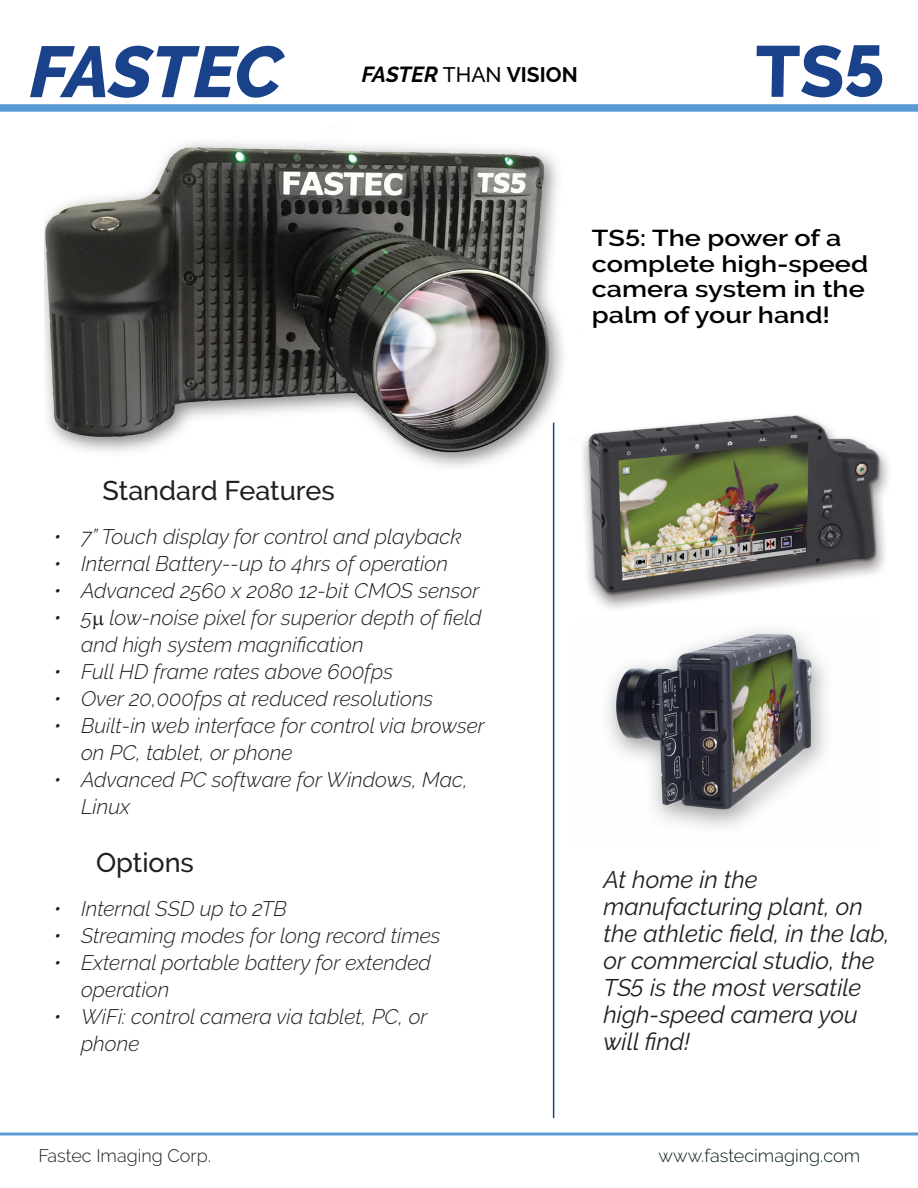
<style>
.page{position:relative;width:918px;height:1188px;background:#fff}
.page>*{position:absolute;margin:0;border:0;box-sizing:border-box;transform-origin:0 0}
.t1{font:italic 800 72px "Raleway";letter-spacing:-.015em;color:#1a428a}
.t2{font:800 72px "Raleway";color:#1a428a}
.t3{font:500 27px "Raleway";color:#231f20}
.Raleway_16_Light_Ita{font:italic 24px/27px "Raleway";color:#231f20}
.t4{font:600 22.95px/25.5px "Raleway";color:#000;scale:1.18 1}
.t5{font:italic 700 21.75px "Raleway";letter-spacing:-.015em;color:#000}
.t6{font:italic 300 21px/27px "Raleway";color:#231f20}
.t7{font:300 18px "Raleway";color:#051e1e}
.t8{font:300 18px "Raleway";color:#231f20}
.s1{font-weight:500;font-style:normal;font-size:21px}
.s2{font-style:normal;font-size:21px}
</style>
<div class="page">
<div style="left:0;top:104px;width:918px;height:8px;background:#5b9bd5"></div>
<svg style="left:0;top:1132px;width:918px;height:4px;background:#83b3df"></svg>
<img style="left:44px;top:127px;width:529px;height:343px">
<img style="left:582px;top:415px;width:307px;height:194px">
<hr style="left:553px;top:423px;width:1px;height:695px;background:#154787">
<img style="left:607px;top:629px;width:219px;height:199px">
<p class="t1" style="left:30px;top:30px;width:254px">FASTEC</p>
<p class="t5" style="left:362px;top:62px;width:217px">FASTER <span class="s1">THAN</span> <span class="s2">VISION</span></p>
<p class="t2" style="left:755px;top:31px;width:132px">TS5</p>
<p class="t4" style="left:592px;top:225px;width:236px">TS5: The power of a complete high-speed camera system in the palm of your hand!</p>
<p class="t3" style="left:103px;top:475px;width:234px">Standard Features</p>
<p class="t6" style="left:54px;top:523px;width:409px">• 7” Touch display for control and playback</p>
<p class="t6" style="left:54px;top:550px;width:395px">• Internal Battery--up to 4hrs of operation</p>
<p class="t6" style="left:54px;top:577px;width:427px">• Advanced 2560 x 2080 12-bit CMOS sensor</p>
<p class="t6" style="left:81px;top:604px;width:402px;text-indent:-27px">• 5 low-noise pixel for superior depth of field and high system magnification</p>
<p class="t6" style="left:54px;top:658px;width:341px">• Full HD frame rates above 600fps</p>
<p class="t6" style="left:54px;top:685px;width:381px">• Over 20,000fps at reduced resolutions</p>
<p class="t6" style="left:81px;top:712px;width:405px;text-indent:-27px">• Built-in web interface for control via browser on PC, tablet, or phone</p>
<p class="t6" style="left:81px;top:766px;width:389px;text-indent:-27px">• Advanced PC software for Windows, Mac,<br>Linux</p>
<p class="t3" style="left:96px;top:847px;width:99px">Options</p>
<p class="t6" style="left:54px;top:895px;width:234px">• Internal SSD up to 2TB</p>
<p class="t6" style="left:54px;top:922px;width:388px">• Streaming modes for long record times</p>
<p class="t6" style="left:81px;top:949px;width:352px;text-indent:-27px">• External portable battery for extended operation</p>
<p class="t6" style="left:81px;top:1003px;width:348px;text-indent:-27px">• WiFi: control camera via tablet, PC, or phone</p>
<p class="Raleway_16_Light_Ita" style="left:603px;top:866px;width:288px">At home in the manufacturing plant, on the athletic field, in the lab, or commercial studio, the<br>TS5 is the most versatile high-speed camera you will find!</p>
<p class="t8" style="left:38px;top:1145px;width:174px">Fastec Imaging Corp.</p>
<p class="t7" style="left:659px;top:1145px;width:203px">www.fastecimaging.com</p>
</div>
